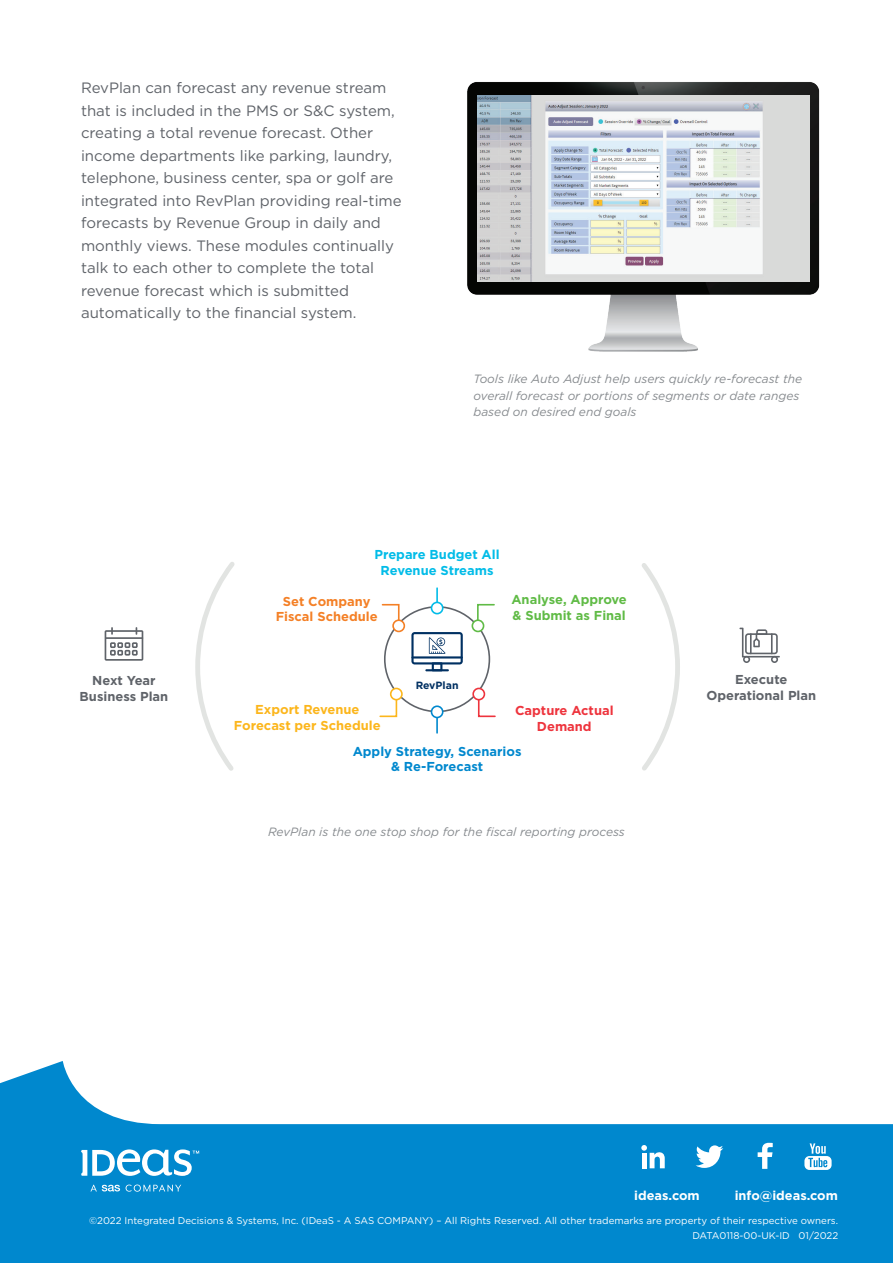
<style>
.page{position:relative;width:893px;height:1263px;background:#fff}
.page>*{position:absolute;margin:0;border:0;box-sizing:border-box;transform-origin:0 0}
.t1{font:15px/22.5px "Gotham";color:#5f6369}
.t2{font:700 12.9px/15.5px "Gotham";color:#5f6369;text-align:center}
.t3{font:700 12.9px/15.5px "Gotham";color:#0088ce;text-align:center}
.t4{font:700 12.9px/15.5px "Gotham";color:#fcb61c;text-align:center}
.t5{font:700 12.9px/15.5px "Gotham";color:#02bce8;text-align:center}
.t6{font:700 12.9px/15.5px "Gotham";color:#60bb46}
.t7{font:700 12.9px/15.5px "Gotham";color:#f48026;text-align:center}
.t8{font:700 12.9px/15.5px "Gotham";color:#ee343d;text-align:center}
.t9{font:700 12.75px "Gotham";color:#fff}
.t10{font:italic 12px/16.5px "Gotham";color:#868a8e}
.t11{font:700 10.5px "Gotham";color:#003062}
.t12{font:9.75px/15px "Gotham";color:#fff;text-align:right}
</style>
<div class="page">
<svg style="left:0;top:1061px;width:893px;height:202px;fill:#0088ce"></svg>
<svg style="left:81px;top:1149px;width:118px;height:27px"></svg>
<svg style="left:126px;top:1184px;width:55px;height:8px"></svg>
<svg style="left:90px;top:1185px;width:30px;height:6px"></svg>
<svg style="left:804px;top:1143px;width:28px;height:27px"></svg>
<svg style="left:758px;top:1143px;width:15px;height:26px"></svg>
<svg style="left:696px;top:1145px;width:27px;height:23px"></svg>
<svg style="left:641px;top:1145px;width:24px;height:23px"></svg>
<svg style="left:105px;top:627px;width:38px;height:34px"></svg>
<svg style="left:739px;top:628px;width:41px;height:35px"></svg>
<svg style="left:411px;top:632px;width:52px;height:37px"></svg>
<hr style="left:425px;top:669px;width:24px;height:2px;background:#003062">
<hr style="left:411px;top:656px;width:52px;height:2px;background:#003062">
<svg style="left:381px;top:603px;width:19px;height:16px"></svg>
<svg style="left:477px;top:603px;width:18px;height:20px"></svg>
<svg style="left:436px;top:588px;width:2px;height:14px"></svg>
<svg style="left:477px;top:698px;width:19px;height:20px"></svg>
<svg style="left:379px;top:698px;width:19px;height:20px"></svg>
<svg style="left:436px;top:718px;width:2px;height:15px"></svg>
<div style="left:472px;top:620px;width:12px;height:11px;background:#fff;border-radius:50%"></div>
<div style="left:472px;top:619px;width:12px;height:13px;border:2px solid #60bb46;border-radius:50%"></div>
<div style="left:431px;top:602px;width:12px;height:12px;border:2px solid #02bce8;border-radius:50%"></div>
<div style="left:472px;top:688px;width:13px;height:12px;border:2px solid #ee343d;border-radius:50%"></div>
<div style="left:390px;top:688px;width:13px;height:12px;border:2px solid #fcb61c;border-radius:50%"></div>
<div style="left:431px;top:705px;width:12px;height:13px;border:2px solid #0088ce;border-radius:50%"></div>
<div style="left:392px;top:619px;width:13px;height:13px;border:2px solid #f48026;border-radius:50%"></div>
<svg style="left:195px;top:562px;width:40px;height:209px"></svg>
<svg style="left:642px;top:563px;width:38px;height:208px"></svg>
<img style="left:467px;top:82px;width:353px;height:270px">
<img style="left:478px;top:96px;width:331px;height:185px">
<p class="t1" style="left:81px;top:76px;width:322px">RevPlan can forecast any revenue stream that is included in the PMS or S&amp;C system, creating a total revenue forecast. Other income departments like parking, laundry, telephone, business center, spa or golf are integrated into RevPlan providing real-time forecasts by Revenue Group in daily and monthly views. These modules continually talk to each other to complete the total revenue forecast which is submitted automatically to the financial system.</p>
<p class="t10" style="left:473px;top:370px;width:330px">Tools like Auto Adjust help users quickly re-forecast the overall forecast or portions of segments or date ranges based on desired end goals</p>
<p class="t5" style="left:375px;top:547px;width:127px">Prepare Budget All<br>Revenue Streams</p>
<p class="t7" style="left:276px;top:593px;width:103px">Set Company<br>Fiscal Schedule</p>
<p class="t6" style="left:511px;top:592px;width:117px">Analyse, Approve &amp; Submit as Final</p>
<p class="t2" style="left:92px;top:673px;width:65px">Next Year</p>
<p class="t11" style="left:416px;top:678px;width:44px">RevPlan</p>
<p class="t2" style="left:80px;top:688px;width:90px">Business Plan</p>
<p class="t4" style="left:234px;top:702px;width:148px">Export Revenue<br>Forecast per Schedule</p>
<p class="t8" style="left:515px;top:703px;width:100px">Capture Actual<br>Demand</p>
<p class="t3" style="left:353px;top:743px;width:170px">Apply Strategy, Scenarios &amp; Re-Forecast</p>
<p class="t10" style="left:268px;top:823px;width:358px">RevPlan is the one stop shop for the fiscal reporting process</p>
<p class="t2" style="left:706px;top:672px;width:111px">Execute<br>Operational Plan</p>
<p class="t9" style="left:634px;top:1187px;width:67px">ideas.com</p>
<p class="t9" style="left:735px;top:1187px;width:105px">info@ideas.com</p>
<p class="t12" style="left:89px;top:1212px;width:750px">©2022 Integrated Decisions &amp; Systems, Inc. (IDeaS - A SAS COMPANY) – All Rights Reserved. All other trademarks are property of their respective owners.<br>DATA0118-00-UK-ID 01/2022</p>
</div>
